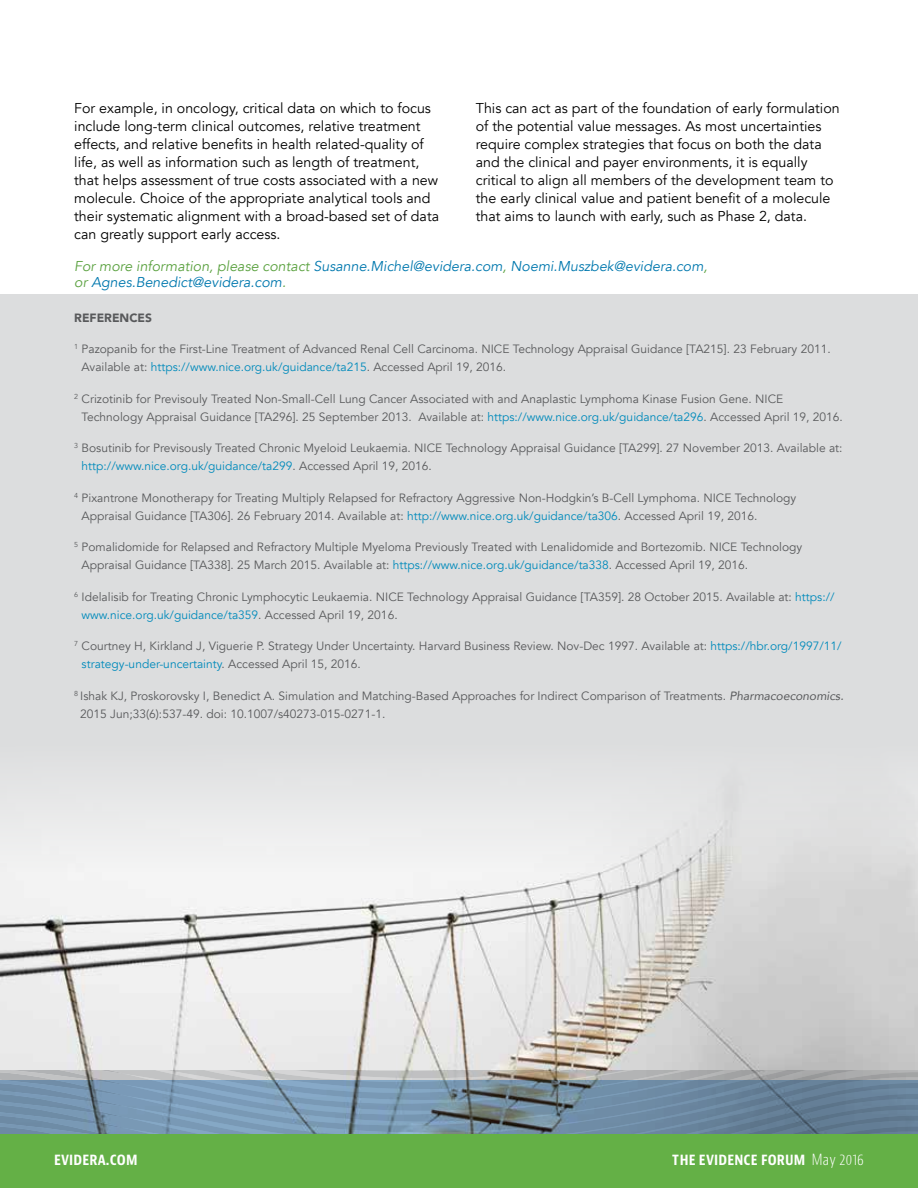
<style>
.page{position:relative;width:918px;height:1188px;background:#fff}
.page>*{position:absolute;margin:0;border:0;box-sizing:border-box;transform-origin:0 0}
.t1{font:700 condensed 15px "Bernino Sans";letter-spacing:.01em;color:#fff}
.t2{font:14.25px/18px "Avenir";color:#000}
.t3{font:italic 14.25px/16.5px "Avenir";color:#0078ae}
.t4{font:12px/18px "Avenir";color:#58595b}
.t5{font:900 12px "Avenir";color:#58595b}
.s1{color:#5aa13f}
.s2{color:#008abb}
.s3{font-style:italic}
.s4{font-weight:300}
</style>
<div class="page">
<div style="left:0;top:1134px;width:918px;height:54px;background:#64b046"></div>
<div style="left:0;top:295px;width:918px;height:839px;background:#dcddde"></div>
<img style="left:0;top:872px;width:918px;height:198px">
<svg style="left:0;top:1070px;width:918px;height:64px;background:#7b93a7"></svg>
<div style="left:0;top:725px;width:918px;height:147px;background:linear-gradient(to right,#eaeaeb,#e0e0e1)"></div>
<p class="t2" style="left:74px;top:99px;width:366px">For example, in oncology, critical data on which to focus include long-term clinical outcomes, relative treatment effects, and relative benefits in health related-quality of life, as well as information such as length of treatment, that helps assessment of true costs associated with a new molecule. Choice of the appropriate analytical tools and their systematic alignment with a broad-based set of data can greatly support early access.</p>
<p class="t2" style="left:476px;top:99px;width:365px">This can act as part of the foundation of early formulation of the potential value messages. As most uncertainties require complex strategies that focus on both the data and the clinical and payer environments, it is equally critical to align all members of the development team to the early clinical value and patient benefit of a molecule that aims to launch with early, such as Phase 2, data.</p>
<p class="t3" style="left:74px;top:258px;width:635px"><span class="s1">For more information, please contact</span> Susanne.Michel@evidera.com<span class="s1">,</span> Noemi.Muszbek@evidera.com<span class="s1">, or</span> Agnes.Benedict@evidera.com<span class="s1">.</span></p>
<p class="t5" style="left:74px;top:307px;width:79px">REFERENCES</p>
<p class="t4" style="left:82px;top:340px;width:751px;text-indent:-7px"><sup>1</sup> Pazopanib for the First-Line Treatment of Advanced Renal Cell Carcinoma. NICE Technology Appraisal Guidance [TA215]. 23 February 2011.<br>Available at: <span class="s2">https://www.nice.org.uk/guidance/ta215</span>. Accessed April 19, 2016.</p>
<p class="t4" style="left:82px;top:390px;width:763px;text-indent:-7px"><sup>2</sup> Crizotinib for Previsouly Treated Non-Small-Cell Lung Cancer Associated with and Anaplastic Lymphoma Kinase Fusion Gene. NICE<br>Technology Appraisal Guidance [TA296]. 25 September 2013. Available at: <span class="s2">https://www.nice.org.uk/guidance/ta296</span>. Accessed April 19, 2016.</p>
<p class="t4" style="left:82px;top:439px;width:762px;text-indent:-7px"><sup>3</sup> Bosutinib for Previsously Treated Chronic Myeloid Leukaemia. NICE Technology Appraisal Guidance [TA299]. 27 November 2013. Available at: <span class="s2">http://www.nice.org.uk/guidance/ta299</span>. Accessed April 19, 2016.</p>
<p class="t4" style="left:82px;top:489px;width:716px;text-indent:-7px"><sup>4</sup> Pixantrone Monotherapy for Treating Multiply Relapsed for Refractory Aggressive Non-Hodgkin’s B-Cell Lymphoma. NICE Technology<br>Appraisal Guidance [TA306]. 26 February 2014. Available at: <span class="s2">http://www.nice.org.uk/guidance/ta306</span>. Accessed April 19, 2016.</p>
<p class="t4" style="left:82px;top:538px;width:722px;text-indent:-7px"><sup>5</sup> Pomalidomide for Relapsed and Refractory Multiple Myeloma Previously Treated with Lenalidomide and Bortezomib. NICE Technology<br>Appraisal Guidance [TA338]. 25 March 2015. Available at: <span class="s2">https://www.nice.org.uk/guidance/ta338</span>. Accessed April 19, 2016.</p>
<p class="t4" style="left:82px;top:588px;width:754px;text-indent:-7px"><sup>6</sup> Idelalisib for Treating Chronic Lymphocytic Leukaemia. NICE Technology Appraisal Guidance [TA359]. 28 October 2015. Available at: <span class="s2">https:// www.nice.org.uk/guidance/ta359</span>. Accessed April 19, 2016.</p>
<p class="t4" style="left:82px;top:637px;width:762px;text-indent:-7px"><sup>7</sup> Courtney H, Kirkland J, Viguerie P. Strategy Under Uncertainty. Harvard Business Review. Nov-Dec 1997. Available at: <span class="s2">https://hbr.org/1997/11/ strategy-under-uncertainty</span>. Accessed April 15, 2016.</p>
<p class="t4" style="left:80px;top:687px;width:765px;text-indent:-6px"><sup>8</sup> Ishak KJ, Proskorovsky I, Benedict A. Simulation and Matching-Based Approaches for Indirect Comparison of Treatments. <span class="s3">Pharmacoeconomics.<br></span>2015 Jun;33(6):537-49. doi: 10.1007/s40273-015-0271-1.</p>
<p class="t1" style="left:54px;top:1150px;width:85px">EVIDERA.COM</p>
<p class="t1" style="left:672px;top:1150px;width:193px">THE EVIDENCE FORUM <span class="s4">May 2016</span></p>
</div>
